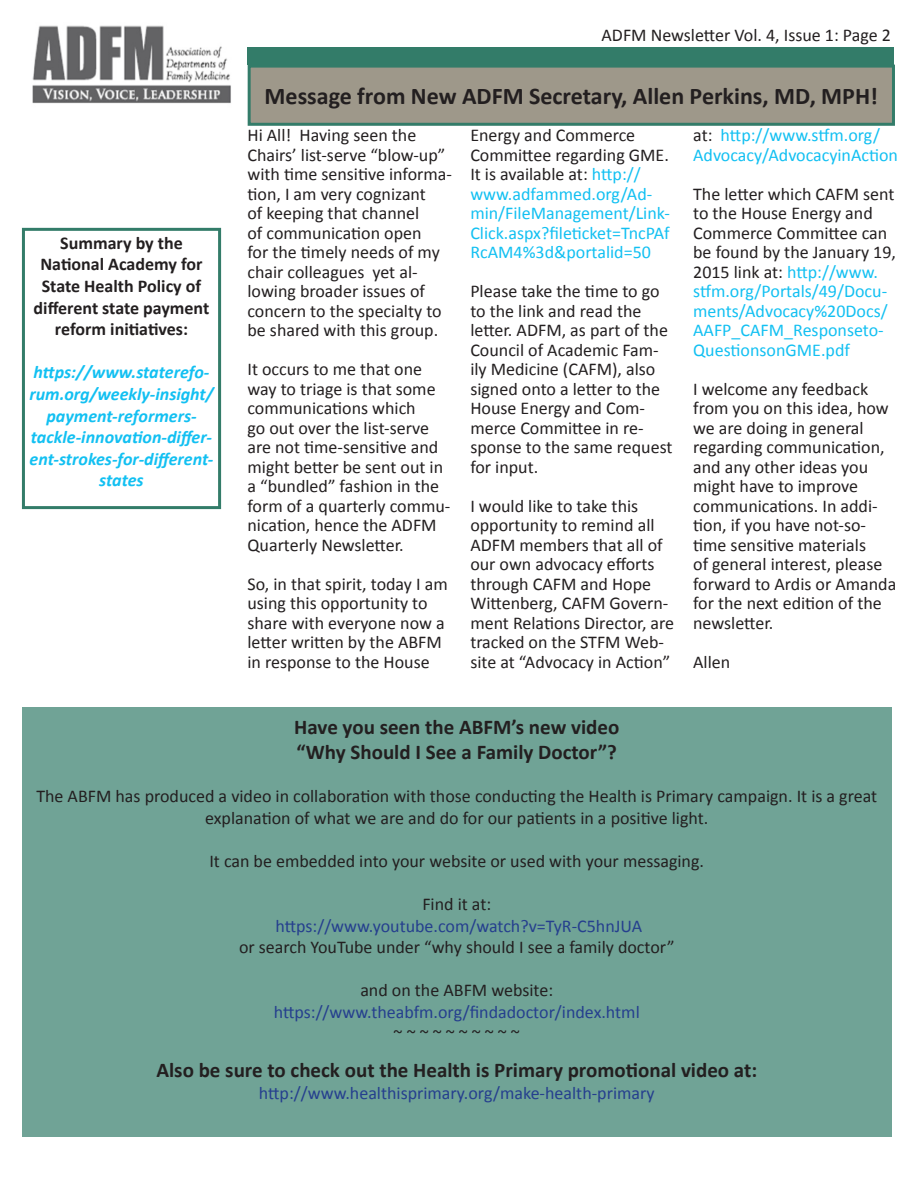
<style>
.page{position:relative;width:918px;height:1188px;background:#fff}
.page>*{position:absolute;margin:0;border:0;box-sizing:border-box;transform-origin:0 0}
.t1{font:700 24px "Calibri";color:#231f20}
.t2{font:700 21px "Calibri";color:#231f20}
.t3{font:18px/19.5px "Calibri";color:#231f20}
.t4{font:18px/19.5px "Calibri";color:#12c0f2}
.t5{font:18px "Calibri";color:#253f8e}
.t6{font:italic 700 18px/21.6px "Calibri";color:#12c0f2;text-align:center}
.t7{font:700 18px/21.6px "Calibri";color:#231f20;text-align:center}
.s1{color:#231f20}
</style>
<div class="page">
<img style="left:32px;top:25px;width:199px;height:79px">
<div style="left:248px;top:47px;width:646px;height:18px;background:#337c69"></div>
<div style="left:249px;top:66px;width:644px;height:58px;background:#9e988a"></div>
<div style="left:248px;top:65px;width:647px;height:61px;border:3px solid #337c69"></div>
<div style="left:22px;top:707px;width:870px;height:430px;background:#70a396"></div>
<div style="left:22px;top:228px;width:199px;height:281px;border:3px solid #337c69"></div>
<p class="t7" style="left:60px;top:232px;width:124px">Summary by the</p>
<p class="t7" style="left:34px;top:254px;width:177px">National Academy for<br>State Health Policy of different state payment reform initiatives:</p>
<p class="t6" style="left:29px;top:362px;width:186px">https://www.staterefo&shy;rum.org/weekly-insight/ payment-reformers&shy;tackle-innovation-differ&shy;ent-strokes-for-different&shy;states</p>
<p class="t3" style="left:602px;top:25px;width:291px">ADFM Newsletter Vol. 4, Issue 1: Page 2</p>
<p class="t1" style="left:265px;top:81px;width:615px">Message from New ADFM Secretary, Allen Perkins, MD, MPH!</p>
<p class="t3" style="left:248px;top:125px;width:206px">Hi All! Having seen the<br>Chairs’ list-serve “blow-up” with time sensitive informa&shy;tion, I am very cognizant<br>of keeping that channel<br>of communication open<br>for the timely needs of my chair colleagues yet al&shy;lowing broader issues of concern to the specialty to be shared with this group.</p>
<p class="t3" style="left:248px;top:359px;width:204px">It occurs to me that one way to triage is that some communications which<br>go out over the list-serve are not time-sensitive and might better be sent out in a “bundled” fashion in the form of a quarterly commu&shy;nication, hence the ADFM<br>Quarterly Newsletter.</p>
<p class="t3" style="left:248px;top:574px;width:202px">So, in that spirit, today I am using this opportunity to share with everyone now a letter written by the ABFM in response to the House</p>
<p class="t4" style="left:693px;top:125px;width:206px"><span class="s1">at:</span> http://www.stfm.org/<br>Advocacy/AdvocacyinAction</p>
<p class="t4" style="left:693px;top:184px;width:204px"><span class="s1">The letter which CAFM sent to the House Energy and<br>Commerce Committee can be found by the January 19,<br>2015 link at:</span> http://www. stfm.org/Portals/49/Docu&shy;ments/Advocacy%20Docs/<br>AAFP_CAFM_Responseto-<br>QuestionsonGME.pdf</p>
<p class="t3" style="left:693px;top:379px;width:205px">I welcome any feedback from you on this idea, how we are doing in general regarding communication, and any other ideas you might have to improve communications. In addi&shy;tion, if you have not-so&shy;time sensitive materials<br>of general interest, please forward to Ardis or Amanda for the next edition of the newsletter.</p>
<p class="t3" style="left:693px;top:652px;width:39px">Allen</p>
<p class="t4" style="left:470px;top:125px;width:201px"><span class="s1">Energy and Commerce<br>Committee regarding GME.<br>It is available at:</span> http:// www.adfammed.org/Ad&shy;min/FileManagement/Link-<br>Click.aspx?fileticket=TncPAf<br>RcAM4%3d&amp;portalid=50</p>
<p class="t3" style="left:470px;top:281px;width:204px">Please take the time to go to the link and read the letter. ADFM, as part of the<br>Council of Academic Fam&shy;ily Medicine (CAFM), also signed onto a letter to the<br>House Energy and Com&shy;merce Committee in re&shy;sponse to the same request for input.</p>
<p class="t3" style="left:470px;top:496px;width:205px">I would like to take this opportunity to remind all<br>ADFM members that all of our own advocacy efforts through CAFM and Hope<br>Wittenberg, CAFM Govern&shy;ment Relations Director, are tracked on the STFM Web&shy;site at “Advocacy in Action”</p>
<p class="t2" style="left:294px;top:713px;width:327px">Have you seen the ABFM’s new video</p>
<p class="t2" style="left:297px;top:738px;width:322px">“Why Should I See a Family Doctor”?</p>
<p class="t3" style="left:36px;top:785px;width:842px;line-height:21.6px;text-align:center">The ABFM has produced a video in collaboration with those conducting the Health is Primary campaign. It is a great explanation of what we are and do for our patients in a positive light.</p>
<p class="t3" style="left:209px;top:851px;width:496px">It can be embedded into your website or used with your messaging.</p>
<p class="t3" style="left:422px;top:894px;width:70px">Find it at:</p>
<p class="t5" style="left:275px;top:914px;width:368px">https://www.youtube.com/watch?v=TyR-C5hnJUA</p>
<p class="t3" style="left:239px;top:938px;width:437px">or search YouTube under “why should I see a family doctor”</p>
<p class="t3" style="left:360px;top:981px;width:194px">and on the ABFM website:</p>
<p class="t5" style="left:274px;top:1001px;width:368px">https://www.theabfm.org/findadoctor/index.html</p>
<p class="t3" style="left:394px;top:1024px;width:128px">~ ~ ~ ~ ~ ~ ~ ~ ~ ~</p>
<p class="t2" style="left:156px;top:1057px;width:602px">Also be sure to check out the Health is Primary promotional video at:</p>
<p class="t5" style="left:259px;top:1082px;width:397px">http://www.healthisprimary.org/make-health-primary</p>
</div>
